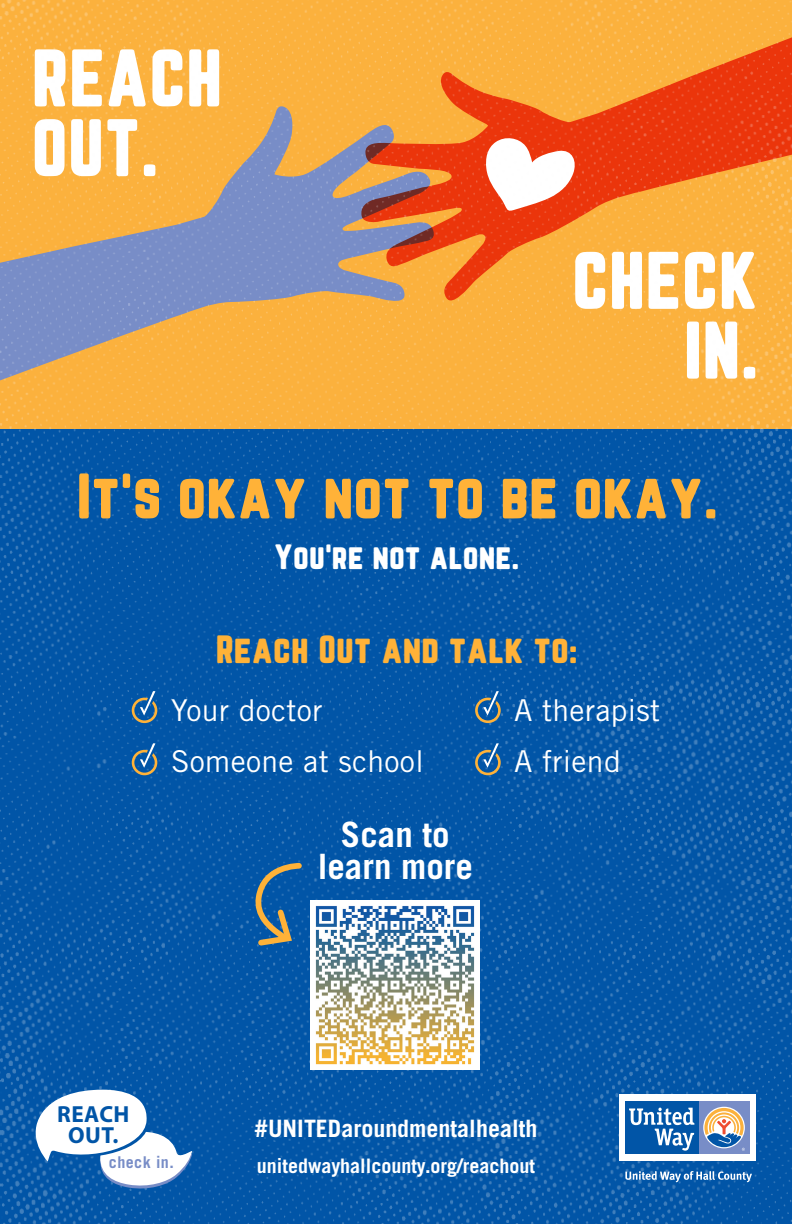
<style>
.page{position:relative;width:792px;height:1224px;background:#fff}
.page>*{position:absolute;margin:0;border:0;box-sizing:border-box;transform-origin:0 0}
.t1{font:condensed 65.2px/69.8px "Blocklyn";letter-spacing:.05em;color:#fff}
.t2{font:condensed 51.4px "Blocklyn";letter-spacing:.05em;color:#ffb238}
.t3{font:700 35px/32.5px "Trade Gothic";color:#fff;text-align:center}
.t4{font:condensed 31.7px "Blocklyn";letter-spacing:.05em;color:#ffb238}
.t5{font:30.1px/51px "Trade Gothic LT Std";letter-spacing:.01em;color:#fff}
.t6{font:condensed 28.3px "Blocklyn";letter-spacing:.05em;color:#fff}
.t7{font:700 24px "Trade Gothic";color:#fff}
.t8{font:700 23.3px/20.8px "Myriad Pro";letter-spacing:.02em;color:#0155a7;text-align:center}
.t9{font:700 20px "Trade Gothic";color:#fff}
.t10{font:700 16.2px "Trade Gothic LT Std";letter-spacing:.025em;color:#788dc7}
</style>
<div class="page">
<img style="left:0;top:0;width:792px;height:1224px">
<svg style="left:27px;top:1090px;width:165px;height:101px"></svg>
<div style="left:619px;top:1094px;width:137px;height:67px;background:#fff"></div>
<div style="left:699px;top:1102px;width:50px;height:52px;background:#788dc7"></div>
<div style="left:625px;top:1102px;width:74px;height:52px;background:#0155a7"></div>
<svg style="left:703px;top:1107px;width:42px;height:41px"></svg>
<svg style="left:629px;top:1108px;width:65px;height:43px"></svg>
<svg style="left:704px;top:1108px;width:41px;height:43px"></svg>
<svg style="left:625px;top:1171px;width:127px;height:11px"></svg>
<svg style="left:132px;top:691px;width:25px;height:32px"></svg>
<svg style="left:132px;top:743px;width:25px;height:32px"></svg>
<svg style="left:475px;top:691px;width:26px;height:32px"></svg>
<svg style="left:475px;top:743px;width:26px;height:32px"></svg>
<img style="left:311px;top:900px;width:169px;height:169px">
<svg style="left:250px;top:860px;width:55px;height:89px;background:#346892"></svg>
<h1 class="t1" style="left:31px;top:43px;width:189px">REACH<br>OUT.</h1>
<h1 class="t1" style="left:572px;top:246px;width:185px;text-align:right">CHECK<br>IN.</h1>
<h2 class="t2" style="left:77px;top:458px;width:640px">It's okay not to be okay.</h2>
<p class="t6" style="left:274px;top:536px;width:245px">You're not alone.</p>
<p class="t4" style="left:216px;top:626px;width:362px">Reach Out and talk to:</p>
<p class="t5" style="left:171px;top:685px;width:254px">Your doctor<br>Someone at school</p>
<p class="t5" style="left:514px;top:685px;width:148px">A therapist<br>A friend</p>
<p class="t3" style="left:318px;top:818px;width:157px">Scan to learn more</p>
<p class="t8" style="left:57px;top:1103px;width:74px">REACH<br>OUT.</p>
<p class="t10" style="left:109px;top:1152px;width:66px">check in.</p>
<p class="t9" style="left:257px;top:1154px;width:280px">unitedwayhallcounty.org/reachout</p>
<p class="t7" style="left:255px;top:1114px;width:284px">#UNITEDaroundmentalhealth</p>
</div>
